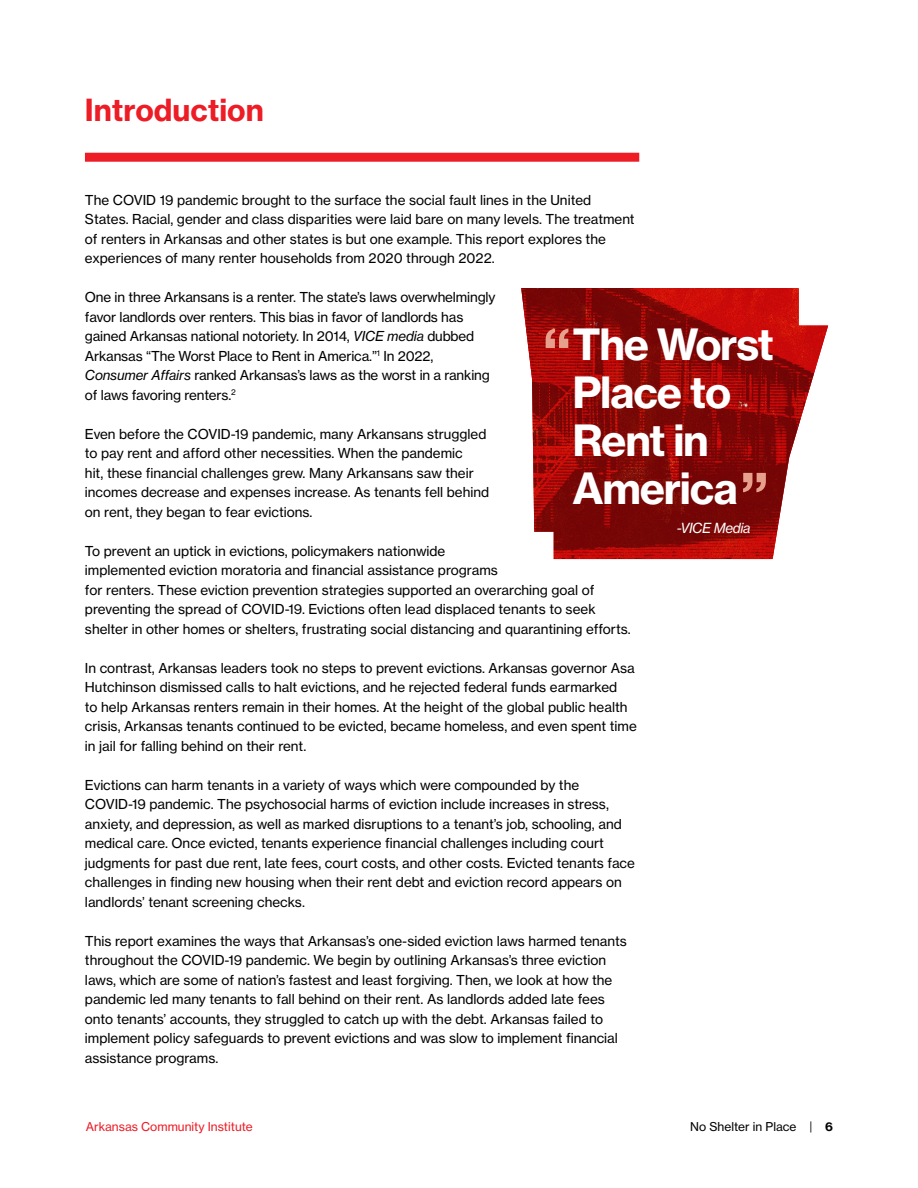
<style>
.page{position:relative;width:918px;height:1188px;background:#fff}
.page>*{position:absolute;margin:0;border:0;box-sizing:border-box;transform-origin:0 0}
.t1{font:63.45px "N Haas Grotesk TX Pro 75 Bd";color:#e7a08b}
.t2{font:42.45px/47.8px "N Haas Grotesk TX Pro 75 Bd";letter-spacing:-.03em;color:#fff}
.t3{font:30px "N Haas Grotesk TX Pro 75 Bd";color:#ed1c25}
.t4{font:13.65px "N Haas Grotesk TX Pro 56 It";letter-spacing:-.03em;color:#fff}
.t5{font:13.5px/19.5px "N Haas Grotesk TX Pro 55 Rg";color:#000}
.t6{font:12px "N Haas Grotesk TX Pro 55 Rg";color:#ed1c25}
.t7{font:12px "N Haas Grotesk TX Pro 55 Rg";color:#000}
.s1{font-family:"N Haas Grotesk TX Pro 56 It"}
.s2{font-family:"Gotham"}
.s3{font-family:"N Haas Grotesk TX Pro 75 Bd"}
</style>
<div class="page">
<div style="left:85px;top:153px;width:554px;height:9px;background:#ed1c25"></div>
<img style="left:521px;top:288px;width:307px;height:271px">
<h3 class="t3" style="left:85px;top:91px;width:180px">Introduction</h3>
<p class="t5" style="left:85px;top:190px;width:551px">The COVID 19 pandemic brought to the surface the social fault lines in the United States. Racial, gender and class disparities were laid bare on many levels. The treatment of renters in Arkansas and other states is but one example. This report explores the experiences of many renter households from 2020 through 2022.</p>
<p class="t5" style="left:85px;top:288px;width:412px">One in three Arkansans is a renter. The state’s laws overwhelmingly favor landlords over renters. This bias in favor of landlords has gained Arkansas national notoriety. In 2014, <span class="s1">VICE media</span> dubbed Arkansas “The Worst Place to Rent in America.”<sup>1</sup> In 2022, <span class="s1">Consumer Affairs</span> ranked Arkansas’s laws as the worst in a ranking of laws favoring renters.<sup>2</sup></p>
<p class="t5" style="left:85px;top:424px;width:406px">Even before the COVID-19 pandemic, many Arkansans struggled to pay rent and afford other necessities. When the pandemic<br>hit, these financial challenges grew. Many Arkansans saw their incomes decrease and expenses increase. As tenants fell behind on rent, they began to fear evictions.</p>
<p class="t5" style="left:85px;top:541px;width:547px">To prevent an uptick in evictions, policymakers nationwide<br>implemented eviction moratoria and financial assistance programs<br>for renters. These eviction prevention strategies supported an overarching goal of preventing the spread of COVID-19. Evictions often lead displaced tenants to seek shelter in other homes or shelters, frustrating social distancing and quarantining efforts.</p>
<p class="t5" style="left:85px;top:658px;width:553px">In contrast, Arkansas leaders took no steps to prevent evictions. Arkansas governor Asa Hutchinson dismissed calls to halt evictions, and he rejected federal funds earmarked<br>to help Arkansas renters remain in their homes. At the height of the global public health crisis, Arkansas tenants continued to be evicted, became homeless, and even spent time in jail for falling behind on their rent.</p>
<p class="t5" style="left:85px;top:775px;width:552px">Evictions can harm tenants in a variety of ways which were compounded by the COVID-19 pandemic. The psychosocial harms of eviction include increases in stress, anxiety, and depression, as well as marked disruptions to a tenant’s job, schooling, and medical care. Once evicted, tenants experience financial challenges including court judgments for past due rent, late fees, court costs, and other costs. Evicted tenants face challenges in finding new housing when their rent debt and eviction record appears on landlords’ tenant screening checks.</p>
<p class="t5" style="left:85px;top:931px;width:543px">This report examines the ways that Arkansas’s one-sided eviction laws harmed tenants throughout the COVID-19 pandemic. We begin by outlining Arkansas’s three eviction laws, which are some of nation’s fastest and least forgiving. Then, we look at how the pandemic led many tenants to fall behind on their rent. As landlords added late fees onto tenants’ accounts, they struggled to catch up with the debt. Arkansas failed to implement policy safeguards to prevent evictions and was slow to implement financial assistance programs.</p>
<h1 class="t1" style="left:543px;top:313px;width:29px">“</h1>
<h2 class="t2" style="left:572px;top:321px;width:203px">The Worst<br>Place to<br>Rent in<br>America</h2>
<h1 class="t1" style="left:741px;top:457px;width:29px">”</h1>
<p class="t4" style="left:677px;top:519px;width:75px">-VICE Media</p>
<p class="t6" style="left:86px;top:1119px;width:169px">Arkansas Community Institute</p>
<p class="t7" style="left:690px;top:1119px;width:144px">No Shelter in Place <span class="s2">|</span> <span class="s3">6</span></p>
</div>
